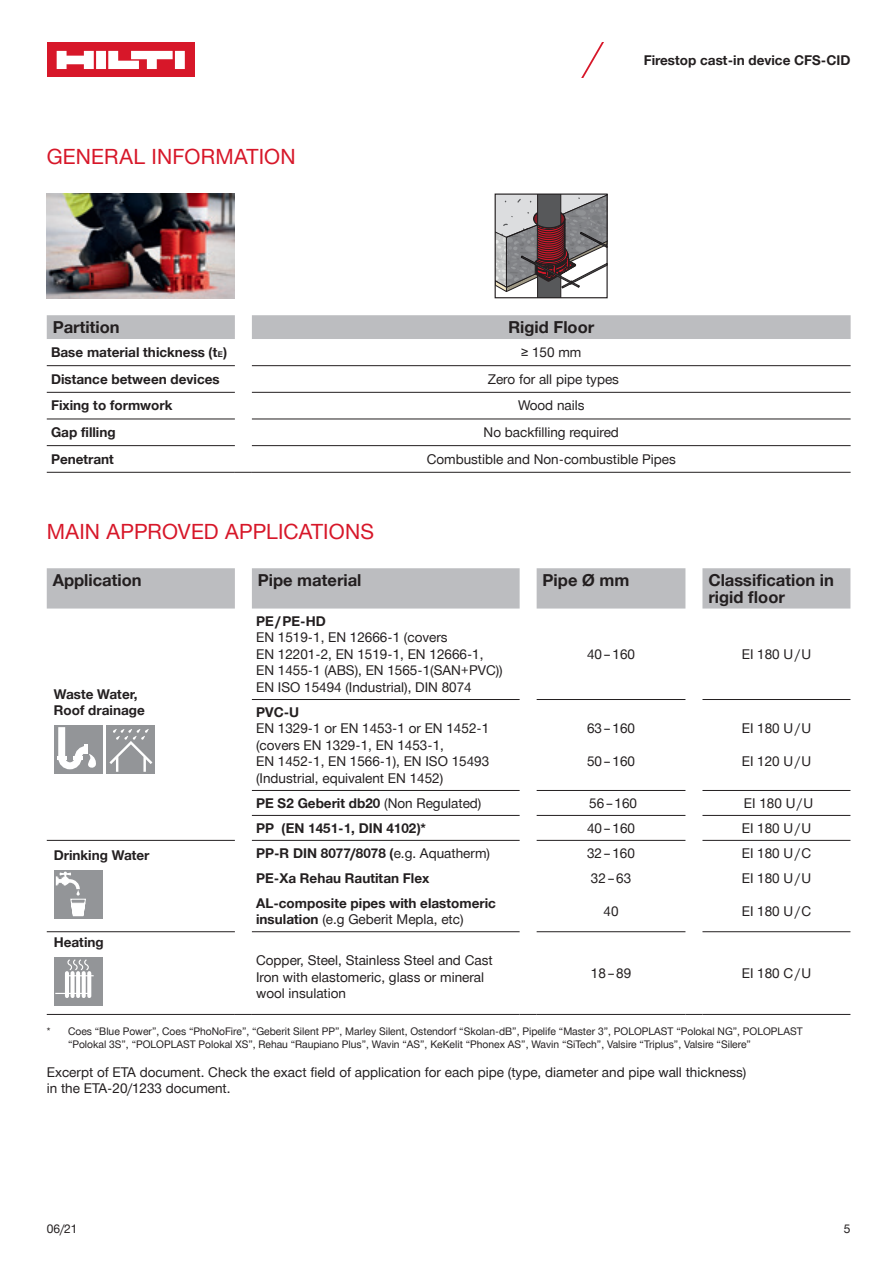
<style>
.page{position:relative;width:893px;height:1263px;background:#fff}
.page>*{position:absolute;margin:0;border:0;box-sizing:border-box;transform-origin:0 0}
.t1{font:21px "Hilti";letter-spacing:.01em;color:#d71729}
.t2{font:700 16.5px/16.5px "Hilti";color:#231f20}
.t3{font:13.5px/16.5px "Hilti";color:#231f20}
.t4{font:700 13.5px/16.5px "Hilti";color:#231f20}
.t5{font:12px "Hilti";color:#231f20}
.t6{font:10.5px/12.6px "Hilti";color:#231f20}
.s1{font-size:7.8px}
.s2{font-weight:400}
</style>
<div class="page">
<div style="left:47px;top:43px;width:148px;height:34px;background:#d71729"></div>
<svg style="left:57px;top:51px;width:128px;height:18px"></svg>
<svg style="left:581px;top:43px;width:23px;height:34px"></svg>
<img style="left:47px;top:193px;width:188px;height:105px">
<div style="left:47px;top:315px;width:804px;height:24px;background:#bcbdc0"></div>
<hr style="left:47px;top:365px;width:188px;height:1px;background:#231f20">
<hr style="left:252px;top:365px;width:599px;height:1px;background:#231f20">
<hr style="left:47px;top:392px;width:188px;height:1px;background:#231f20">
<hr style="left:47px;top:419px;width:188px;height:1px;background:#231f20">
<hr style="left:252px;top:392px;width:599px;height:1px;background:#231f20">
<hr style="left:252px;top:419px;width:599px;height:1px;background:#231f20">
<hr style="left:47px;top:445px;width:188px;height:1px;background:#231f20">
<hr style="left:252px;top:445px;width:599px;height:1px;background:#231f20">
<hr style="left:47px;top:472px;width:188px;height:1px;background:#231f20">
<svg style="left:235px;top:472px;width:17px;height:1px"></svg>
<hr style="left:252px;top:472px;width:599px;height:1px;background:#231f20">
<svg style="left:47px;top:568px;width:803px;height:40px;background:#c0c1c4"></svg>
<hr style="left:252px;top:790px;width:268px;height:1px;background:#231f20">
<hr style="left:537px;top:790px;width:148px;height:1px;background:#231f20">
<hr style="left:47px;top:840px;width:188px;height:1px;background:#231f20">
<hr style="left:47px;top:931px;width:188px;height:1px;background:#231f20">
<hr style="left:252px;top:815px;width:268px;height:1px;background:#231f20">
<hr style="left:537px;top:815px;width:148px;height:1px;background:#231f20">
<hr style="left:252px;top:840px;width:268px;height:1px;background:#231f20">
<hr style="left:537px;top:840px;width:148px;height:1px;background:#231f20">
<hr style="left:252px;top:931px;width:268px;height:1px;background:#231f20">
<hr style="left:537px;top:931px;width:148px;height:1px;background:#231f20">
<hr style="left:702px;top:931px;width:148px;height:1px;background:#231f20">
<hr style="left:252px;top:699px;width:268px;height:1px;background:#231f20">
<hr style="left:702px;top:699px;width:148px;height:1px;background:#231f20">
<hr style="left:702px;top:815px;width:148px;height:1px;background:#231f20">
<hr style="left:702px;top:840px;width:148px;height:1px;background:#231f20">
<hr style="left:702px;top:790px;width:148px;height:1px;background:#231f20">
<hr style="left:537px;top:699px;width:148px;height:1px;background:#231f20">
<hr style="left:47px;top:1014px;width:188px;height:1px;background:#231f20">
<svg style="left:235px;top:1014px;width:17px;height:1px"></svg>
<hr style="left:252px;top:1014px;width:268px;height:1px;background:#231f20">
<svg style="left:520px;top:1014px;width:17px;height:1px"></svg>
<hr style="left:537px;top:1014px;width:148px;height:1px;background:#231f20">
<svg style="left:685px;top:1014px;width:17px;height:1px"></svg>
<hr style="left:702px;top:1014px;width:148px;height:1px;background:#231f20">
<div style="left:54px;top:725px;width:49px;height:49px;background:#939598"></div>
<svg style="left:57px;top:727px;width:39px;height:43px"></svg>
<div style="left:106px;top:725px;width:49px;height:49px;background:#939598"></div>
<svg style="left:109px;top:729px;width:43px;height:43px"></svg>
<div style="left:54px;top:870px;width:49px;height:49px;background:#939598"></div>
<svg style="left:56px;top:872px;width:30px;height:45px"></svg>
<div style="left:54px;top:957px;width:49px;height:49px;background:#939598"></div>
<svg style="left:87px;top:976px;width:4px;height:20px"></svg>
<svg style="left:82px;top:976px;width:4px;height:20px"></svg>
<hr style="left:76px;top:973px;width:4px;height:23px;background:#fff">
<svg style="left:71px;top:976px;width:4px;height:20px"></svg>
<hr style="left:65px;top:973px;width:4px;height:23px;background:#fff">
<hr style="left:55px;top:993px;width:34px;height:1px;background:#fff">
<svg style="left:67px;top:959px;width:27px;height:17px"></svg>
<svg style="left:497px;top:196px;width:109px;height:100px"></svg>
<div style="left:495px;top:194px;width:113px;height:104px;border:1px solid #231f20"></div>
<h1 class="t1" style="left:47px;top:144px;width:250px">GENERAL INFORMATION</h1>
<p class="t4" style="left:644px;top:52px;width:208px">Firestop cast-in device CFS-CID</p>
<p class="t2" style="left:53px;top:319px;width:68px">Partition</p>
<p class="t2" style="left:508px;top:319px;width:87px">Rigid Floor</p>
<p class="t4" style="left:51px;top:344px;width:177px">Base material thickness (t<span class="s1">E</span>)</p>
<p class="t3" style="left:521px;top:344px;width:62px">≥ 150 mm</p>
<p class="t4" style="left:51px;top:371px;width:170px">Distance between devices</p>
<p class="t3" style="left:488px;top:371px;width:133px">Zero for all pipe types</p>
<p class="t4" style="left:51px;top:398px;width:123px">Fixing to formwork</p>
<p class="t3" style="left:518px;top:398px;width:68px">Wood nails</p>
<p class="t4" style="left:51px;top:424px;width:66px">Gap filling</p>
<p class="t3" style="left:484px;top:424px;width:137px">No backfilling required</p>
<p class="t4" style="left:51px;top:451px;width:65px">Penetrant</p>
<p class="t3" style="left:427px;top:451px;width:251px">Combustible and Non-combustible Pipes</p>
<h1 class="t1" style="left:47px;top:519px;width:329px">MAIN APPROVED APPLICATIONS</h1>
<p class="t2" style="left:53px;top:572px;width:90px">Application</p>
<p class="t2" style="left:258px;top:572px;width:105px">Pipe material</p>
<p class="t2" style="left:543px;top:572px;width:88px">Pipe Ø mm</p>
<p class="t2" style="left:708px;top:572px;width:127px">Classification in rigid floor</p>
<p class="t4" style="left:54px;top:686px;width:92px">Waste Water,<br>Roof drainage</p>
<p class="t4" style="left:256px;top:613px;width:71px">PE / PE-HD</p>
<p class="t3" style="left:256px;top:629px;width:248px">EN 1519-1, EN 12666-1 (covers<br>EN 12201-2, EN 1519-1, EN 12666-1, EN 1455-1 (ABS), EN 1565-1(SAN+PVC))<br>EN ISO 15494 (Industrial), DIN 8074</p>
<p class="t3" style="left:587px;top:646px;width:49px">40 – 160</p>
<p class="t3" style="left:742px;top:646px;width:71px">EI 180 U / U</p>
<p class="t4" style="left:256px;top:704px;width:45px">PVC-U</p>
<p class="t3" style="left:256px;top:720px;width:235px">EN 1329-1 or EN 1453-1 or EN 1452-1 (covers EN 1329-1, EN 1453-1,<br>EN 1452-1, EN 1566-1), EN ISO 15493 (Industrial, equivalent EN 1452)</p>
<p class="t3" style="left:587px;top:720px;width:49px">63 – 160</p>
<p class="t3" style="left:587px;top:753px;width:49px">50 – 160</p>
<p class="t3" style="left:742px;top:720px;width:71px">EI 180 U / U</p>
<p class="t3" style="left:742px;top:753px;width:71px">EI 120 U / U</p>
<p class="t4" style="left:256px;top:795px;width:227px">PE S2 Geberit db20 <span class="s2">(Non Regulated)</span></p>
<p class="t3" style="left:589px;top:795px;width:49px">56 – 160</p>
<p class="t3" style="left:744px;top:795px;width:71px">EI 180 U / U</p>
<p class="t4" style="left:256px;top:820px;width:171px">PP (EN 1451-1, DIN 4102)*</p>
<p class="t3" style="left:587px;top:820px;width:49px">40 – 160</p>
<p class="t3" style="left:742px;top:820px;width:71px">EI 180 U / U</p>
<p class="t4" style="left:54px;top:847px;width:97px">Drinking Water</p>
<p class="t4" style="left:256px;top:845px;width:235px">PP-R DIN 8077/8078 (<span class="s2">e.g. Aquatherm)</span></p>
<p class="t3" style="left:587px;top:845px;width:49px">32 – 160</p>
<p class="t3" style="left:742px;top:845px;width:71px">EI 180 U / C</p>
<p class="t4" style="left:256px;top:870px;width:175px">PE-Xa Rehau Rautitan Flex</p>
<p class="t3" style="left:591px;top:870px;width:42px">32 – 63</p>
<p class="t3" style="left:742px;top:870px;width:71px">EI 180 U / U</p>
<p class="t4" style="left:256px;top:895px;width:241px">AL-composite pipes with elastomeric insulation <span class="s2">(e.g Geberit Mepla, etc)</span></p>
<p class="t3" style="left:603px;top:903px;width:17px">40</p>
<p class="t3" style="left:742px;top:903px;width:71px">EI 180 U / C</p>
<p class="t4" style="left:54px;top:934px;width:51px">Heating</p>
<p class="t3" style="left:256px;top:952px;width:238px">Copper, Steel, Stainless Steel and Cast<br>Iron with elastomeric, glass or mineral wool insulation</p>
<p class="t3" style="left:591px;top:965px;width:42px">18 – 89</p>
<p class="t3" style="left:742px;top:965px;width:71px">EI 180 C / U</p>
<p class="t6" style="left:68px;top:1025px;width:736px;text-indent:-21px">* Coes “Blue Power”, Coes “PhoNoFire”, “Geberit Silent PP”, Marley Silent, Ostendorf “Skolan-dB”, Pipelife “Master 3”, POLOPLAST “Polokal NG”, POLOPLAST “Polokal 3S”, “POLOPLAST Polokal XS”, Rehau “Raupiano Plus”, Wavin “AS”, KeKelit “Phonex AS”, Wavin “SiTech”, Valsire “Triplus”, Valsire “Silere”</p>
<p class="t3" style="left:47px;top:1064px;width:701px">Excerpt of ETA document. Check the exact field of application for each pipe (type, diameter and pipe wall thickness) in the ETA-20/1233 document.</p>
<p class="t5" style="left:47px;top:1222px;width:32px">06/21</p>
<p class="t5" style="left:844px;top:1222px;width:8px">5</p>
</div>
